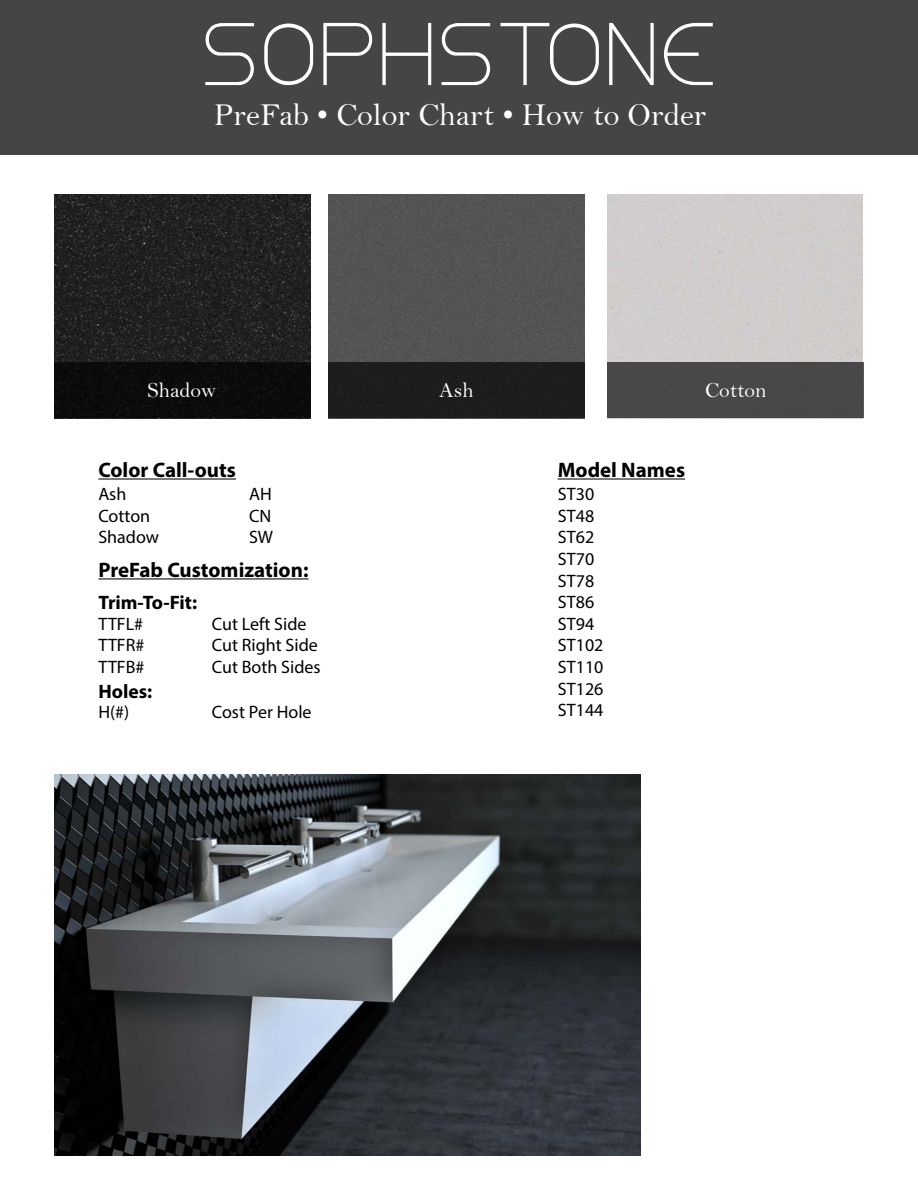
<style>
.page{position:relative;width:918px;height:1188px;background:#fff}
.page>*{position:absolute;margin:0;border:0;box-sizing:border-box;transform-origin:0 0}
.t1{font:73.95px "Steiner";letter-spacing:.08em;color:#fff}
.t2{font:32.1px "Bell";color:#fffffe}
.t3{font:21.6px "Bell";color:#fffffe}
.t4{font:700 21px "Myriad Pro";color:#000}
.t5{font:700 19.5px "Myriad Pro";color:#000}
.t6{font:18px/21.6px "Myriad Pro";color:#000}
</style>
<div class="page">
<img style="left:54px;top:774px;width:586px;height:381px">
<img style="left:54px;top:195px;width:256px;height:167px">
<div style="left:328px;top:195px;width:256px;height:167px;background:#535353"></div>
<div style="left:0;top:0;width:918px;height:154px;background:#454546"></div>
<div style="left:328px;top:362px;width:256px;height:56px;background:#1d1d1d"></div>
<div style="left:54px;top:362px;width:256px;height:56px;background:#0a0a0a"></div>
<div style="left:608px;top:362px;width:256px;height:56px;background:#494848"></div>
<hr style="left:98px;top:578px;width:211px;height:1px;background:#000">
<hr style="left:558px;top:478px;width:127px;height:2px;background:#000">
<hr style="left:98px;top:478px;width:138px;height:2px;background:#000">
<h1 class="t1" style="left:203px;top:23px;width:513px">SOPHSTONE</h1>
<h2 class="t2" style="left:214px;top:95px;width:494px">PreFab • Color Chart • How to Order</h2>
<p class="t3" style="left:148px;top:378px;width:70px">Shadow</p>
<p class="t3" style="left:439px;top:378px;width:36px">Ash</p>
<p class="t3" style="left:705px;top:378px;width:63px">Cotton</p>
<p class="t4" style="left:98px;top:456px;width:139px">Color Call-outs</p>
<p class="t6" style="left:98px;top:483px;width:62px">Ash<br>Cotton<br>Shadow</p>
<p class="t6" style="left:249px;top:483px;width:26px;text-align:justify">AH CN SW</p>
<p class="t4" style="left:98px;top:556px;width:212px">PreFab Customization:</p>
<p class="t5" style="left:98px;top:589px;width:100px">Trim-To-Fit:</p>
<p class="t6" style="left:98px;top:613px;width:48px;text-align:justify">TTFL# TTFR# TTFB#</p>
<p class="t5" style="left:98px;top:679px;width:55px">Holes:</p>
<p class="t6" style="left:98px;top:701px;width:32px">H(#)</p>
<p class="t6" style="left:212px;top:613px;width:110px">Cut Left Side<br>Cut Right Side<br>Cut Both Sides</p>
<p class="t6" style="left:212px;top:701px;width:101px">Cost Per Hole</p>
<p class="t4" style="left:558px;top:456px;width:129px">Model Names</p>
<p class="t6" style="left:558px;top:483px;width:47px">ST30<br>ST48<br>ST62<br>ST70<br>ST78<br>ST86<br>ST94<br>ST102<br>ST110<br>ST126<br>ST144</p>
</div>
